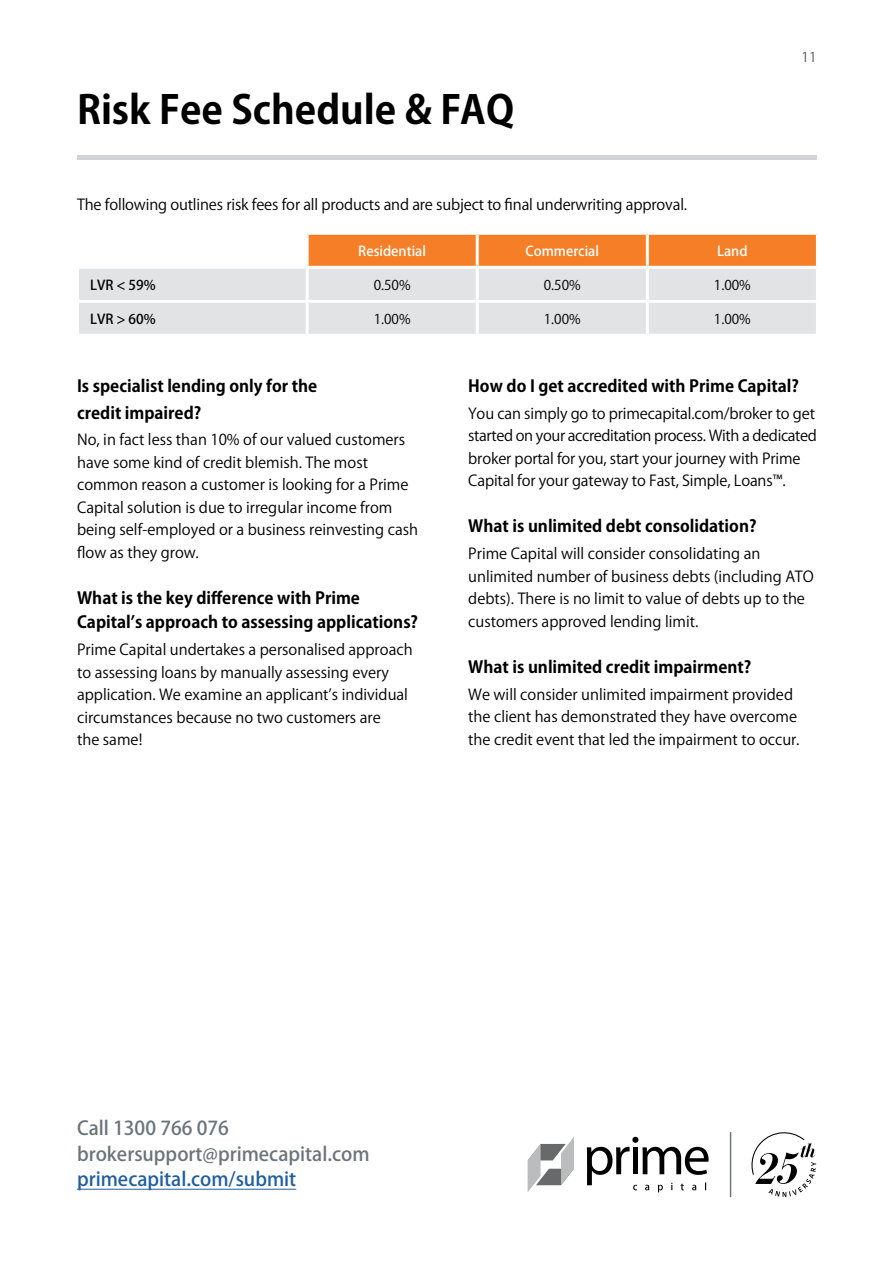
<style>
.page{position:relative;width:893px;height:1263px;background:#fff}
.page>*{position:absolute;margin:0;border:0;box-sizing:border-box;transform-origin:0 0}
.t1{font:700 39px "Koz Go Pro";color:#000}
.t2{font:500 19.05px "Koz Go Pro";color:#6a747b}
.t3{font:500 19.05px "Koz Go Pro";color:#215e9e}
.t4{font:700 16.5px "Koz Go Pro";color:#000}
.Body_copy{font:15px/22.5px "Koz Go Pro";color:#000}
.t5{font:13.5px "Koz Go Pro";color:#000}
.t6{font:500 13.5px "Koz Go Pro";color:#fff}
.t7{font:500 13.5px "Koz Go Pro";color:#000}
.t8{font:13.5px "Koz Go Pro";color:#58595b}
</style>
<div class="page">
<hr style="left:77px;top:1189px;width:219px;height:1px;background:#215e9e">
<svg style="left:751px;top:1132px;width:65px;height:65px"></svg>
<svg style="left:528px;top:1137px;width:46px;height:55px"></svg>
<svg style="left:587px;top:1137px;width:122px;height:55px"></svg>
<hr style="left:730px;top:1132px;width:1px;height:65px;background:#6a747b">
<hr style="left:77px;top:156px;width:740px;height:4px;background:#d1d3d4">
<div style="left:309px;top:235px;width:507px;height:31px;background:#f57e27"></div>
<div style="left:79px;top:269px;width:737px;height:65px;background:#e2e3e4"></div>
<hr style="left:306px;top:269px;width:3px;height:31px;background:#fff">
<hr style="left:476px;top:269px;width:3px;height:31px;background:#fff">
<hr style="left:646px;top:269px;width:3px;height:31px;background:#fff">
<hr style="left:76px;top:300px;width:231px;height:3px;background:#fff">
<hr style="left:307px;top:300px;width:170px;height:3px;background:#fff">
<hr style="left:306px;top:303px;width:3px;height:31px;background:#fff">
<hr style="left:477px;top:300px;width:170px;height:3px;background:#fff">
<hr style="left:476px;top:303px;width:3px;height:31px;background:#fff">
<hr style="left:647px;top:300px;width:172px;height:3px;background:#fff">
<hr style="left:646px;top:303px;width:3px;height:31px;background:#fff">
<hr style="left:476px;top:235px;width:3px;height:31px;background:#fff">
<hr style="left:646px;top:235px;width:3px;height:31px;background:#fff">
<p class="t1" style="left:77px;top:84px;width:438px">Risk Fee Schedule &amp; FAQ</p>
<p class="Body_copy" style="left:77px;top:193px;width:612px">The following outlines risk fees for all products and are subject to final underwriting approval.</p>
<p class="t6" style="left:358px;top:242px;width:69px">Residential</p>
<p class="t6" style="left:525px;top:242px;width:75px">Commercial</p>
<p class="t6" style="left:717px;top:242px;width:32px">Land</p>
<p class="t7" style="left:90px;top:276px;width:67px">LVR &lt; 59%</p>
<p class="t5" style="left:374px;top:276px;width:38px">0.50%</p>
<p class="t5" style="left:544px;top:276px;width:38px">0.50%</p>
<p class="t5" style="left:714px;top:276px;width:38px">1.00%</p>
<p class="t7" style="left:90px;top:310px;width:67px">LVR &gt; 60%</p>
<p class="t5" style="left:374px;top:310px;width:38px">1.00%</p>
<p class="t5" style="left:544px;top:310px;width:38px">1.00%</p>
<p class="t5" style="left:714px;top:310px;width:38px">1.00%</p>
<p class="t8" style="left:802px;top:48px;width:16px">11</p>
<p class="t4" style="left:77px;top:375px;width:242px">Is specialist lending only for the</p>
<p class="t4" style="left:77px;top:402px;width:126px">credit impaired?</p>
<p class="Body_copy" style="left:77px;top:429px;width:342px">No, in fact less than 10% of our valued customers have some kind of credit blemish. The most common reason a customer is looking for a Prime Capital solution is due to irregular income from being self-employed or a business reinvesting cash flow as they grow.</p>
<p class="t4" style="left:77px;top:588px;width:284px">What is the key difference with Prime</p>
<p class="t4" style="left:77px;top:612px;width:343px">Capital’s approach to assessing applications?</p>
<p class="Body_copy" style="left:77px;top:639px;width:337px">Prime Capital undertakes a personalised approach to assessing loans by manually assessing every application. We examine an applicant’s individual circumstances because no two customers are<br>the same!</p>
<p class="t4" style="left:468px;top:375px;width:332px">How do I get accredited with Prime Capital?</p>
<p class="Body_copy" style="left:468px;top:402px;width:350px">You can simply go to primecapital.com/broker to get started on your accreditation process. With a dedicated broker portal for you, start your journey with Prime Capital for your gateway to Fast, Simple, Loans™.</p>
<p class="t4" style="left:468px;top:516px;width:290px">What is unlimited debt consolidation?</p>
<p class="Body_copy" style="left:468px;top:543px;width:347px">Prime Capital will consider consolidating an unlimited number of business debts (including ATO debts). There is no limit to value of debts up to the customers approved lending limit.</p>
<p class="t4" style="left:468px;top:656px;width:285px">What is unlimited credit impairment?</p>
<p class="Body_copy" style="left:468px;top:683px;width:333px">We will consider unlimited impairment provided the client has demonstrated they have overcome the credit event that led the impairment to occur.</p>
<p class="t2" style="left:77px;top:1115px;width:153px">Call 1300 766 076</p>
<p class="t2" style="left:77px;top:1141px;width:294px">brokersupport@primecapital.com</p>
<p class="t3" style="left:77px;top:1167px;width:221px">primecapital.com/submit</p>
</div>
